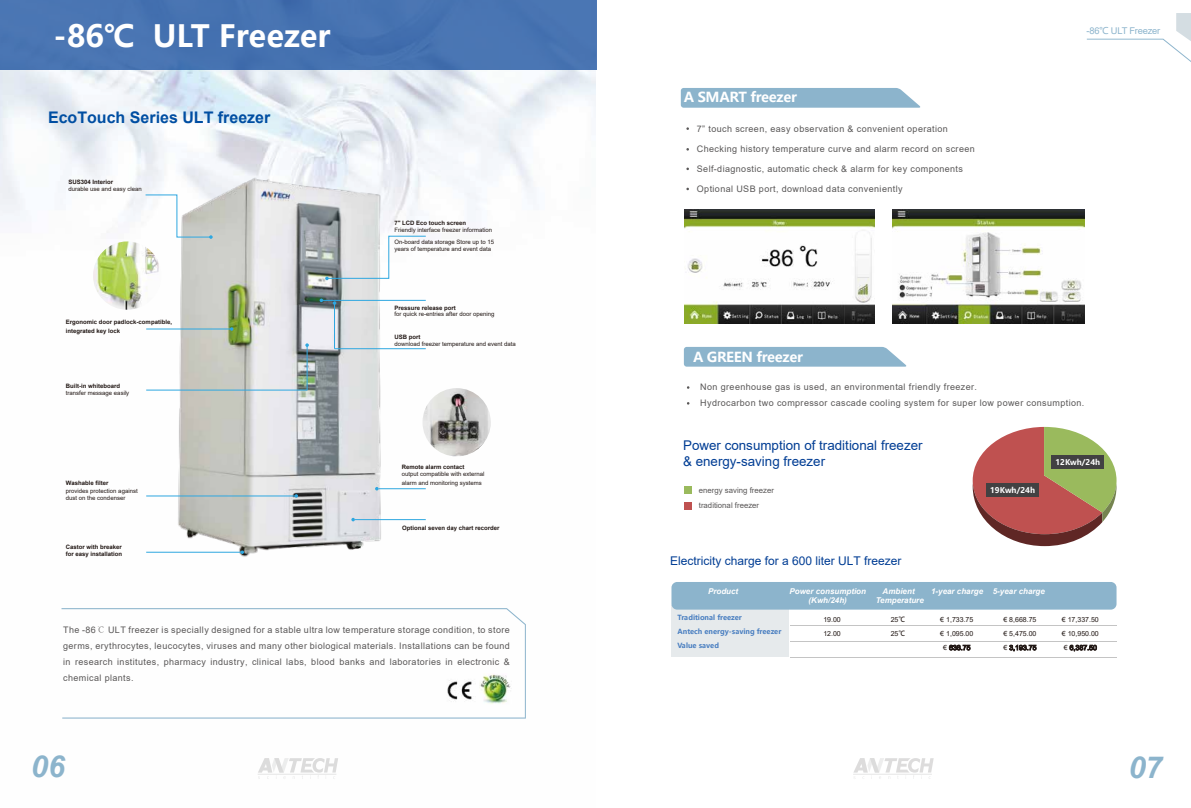
<style>
.page{position:relative;width:1191px;height:808px;background:#fff}
.page>*{position:absolute;margin:0;border:0;box-sizing:border-box;transform-origin:0 0}
.t1{font:700 30.4px "Microsoft Ya Hei";color:#fff}
.t2{font:italic 700 30.2px "Arial";color:#8cb4cc}
.t3{font:700 16px "Arial";color:#004ea2}
.t4{font:700 13.7px "Microsoft Ya Hei";letter-spacing:-.02em;color:#fff}
.t5{font:13.4px/16.1px "Arial";color:#003d94}
.t6{font:12px "Arial";color:#003d94}
.t7{font:9.3px "Arial";letter-spacing:-.02em;color:#8cb4cc}
.t8{font:9px/16px "Arial";letter-spacing:.045em;color:#595757;text-align:justify}
.t9{font:italic 700 8px/9px "Arial";color:#fff;text-align:center}
.t10{font:7.8px/15.5px "Arial";color:#595757}
.t11{font:700 7.8px "Microsoft Ya Hei";color:#fff}
.t12{font:7px/13.9px "Arial";color:#221815}
.t13{font:700 7px/13.9px "Microsoft Ya Hei";color:#477dc0}
.t14{font:6px/11.6px "Arial";color:#221815}
.t15{font:700 6px/8.6px "Arial";color:#221815}
.s1{font-family:"Adobe Song Std";font-weight:300}
.s2{font-family:"Microsoft Ya Hei"}
.s3{font-family:"FZZDXJW GB1 0 G Bpc EUC H"}
</style>
<div class="page">
<img style="left:0;top:69px;width:596px;height:650px">
<img style="left:105px;top:107px;width:330px;height:489px">
<svg style="left:305px;top:343px;width:4px;height:4px"></svg>
<svg style="left:351px;top:518px;width:4px;height:3px"></svg>
<svg style="left:240px;top:550px;width:4px;height:4px"></svg>
<svg style="left:325px;top:236px;width:101px;height:44px"></svg>
<hr style="left:146px;top:329px;width:86px;height:1px;background:#2ea7e0">
<hr style="left:321px;top:300px;width:105px;height:1px;background:#2ea7e0">
<hr style="left:146px;top:390px;width:161px;height:1px;background:#2ea7e0">
<hr style="left:334px;top:348px;width:92px;height:1px;background:#2ea7e0">
<hr style="left:334px;top:304px;width:1px;height:45px;background:#2ea7e0">
<hr style="left:307px;top:345px;width:1px;height:45px;background:#2ea7e0">
<hr style="left:355px;top:519px;width:71px;height:1px;background:#2ea7e0">
<hr style="left:378px;top:488px;width:48px;height:1px;background:#2ea7e0">
<hr style="left:146px;top:552px;width:95px;height:1px;background:#2ea7e0">
<svg style="left:294px;top:494px;width:4px;height:4px"></svg>
<hr style="left:146px;top:496px;width:150px;height:1px;background:#2ea7e0">
<svg style="left:61px;top:608px;width:465px;height:110px"></svg>
<img style="left:442px;top:673px;width:38px;height:31px">
<svg style="left:681px;top:88px;width:239px;height:20px;background:#92b8ce"></svg>
<svg style="left:1086px;top:13px;width:105px;height:49px"></svg>
<svg style="left:684px;top:347px;width:222px;height:20px;background:#92b8cf"></svg>
<img style="left:480px;top:673px;width:31px;height:31px">
<svg style="left:258px;top:758px;width:80px;height:21px"></svg>
<svg style="left:853px;top:758px;width:80px;height:21px"></svg>
<svg style="left:145px;top:194px;width:68px;height:45px"></svg>
<svg style="left:972px;top:427px;width:144px;height:119px"></svg>
<div style="left:986px;top:483px;width:52px;height:14px;background:#424142"></div>
<div style="left:1051px;top:455px;width:53px;height:14px;background:#424142"></div>
<div style="left:684px;top:487px;width:7px;height:7px;background:#9aba5d"></div>
<div style="left:684px;top:503px;width:7px;height:7px;background:#bf5150"></div>
<div style="left:671px;top:606px;width:117px;height:51px;background:#e6eaec"></div>
<div style="left:671px;top:582px;width:445px;height:28px;background:#8cb4cc;border-radius:6px"></div>
<hr style="left:790px;top:625px;width:326px;height:1px;background:#c4c4c4">
<hr style="left:790px;top:641px;width:326px;height:1px;background:#c4c4c4">
<hr style="left:790px;top:657px;width:326px;height:1px;background:#c4c4c4">
<svg style="left:949px;top:644px;width:21px;height:6px"></svg>
<svg style="left:1009px;top:644px;width:27px;height:7px"></svg>
<svg style="left:1069px;top:644px;width:27px;height:7px"></svg>
<img style="left:93px;top:241px;width:68px;height:69px;border-radius:34px">
<img style="left:422px;top:388px;width:69px;height:68px;border-radius:34px">
<img style="left:684px;top:210px;width:190px;height:113px">
<img style="left:892px;top:209px;width:192px;height:115px">
<div style="left:0;top:0;width:596px;height:69px;background:#4874b2"></div>
<h1 class="t1" style="left:53px;top:15px;width:278px">-86℃ ULT Freezer</h1>
<h3 class="t3" style="left:48px;top:106px;width:224px">EcoTouch Series ULT freezer</h3>
<p class="t15" style="left:68px;top:178px;width:46px">SUS304 Interior</p>
<p class="t14" style="left:68px;top:183px;width:75px">durable use and easy clean</p>
<p class="t15" style="left:66px;top:318px;width:108px">Ergonomic door padlock-compatible, integrated key lock</p>
<p class="t15" style="left:66px;top:382px;width:56px">Built-in whiteboard</p>
<p class="t14" style="left:66px;top:387px;width:65px">transfer message easily</p>
<p class="t15" style="left:394px;top:219px;width:73px">7" LCD Eco touch screen</p>
<p class="t14" style="left:394px;top:224px;width:101px">Friendly interface freezer information<br>On-board data storage Store up to 15</p>
<p class="t14" style="left:394px;top:243px;width:98px">years of temperature and event data</p>
<p class="t15" style="left:394px;top:303px;width:63px">Pressure release port</p>
<p class="t14" style="left:394px;top:308px;width:102px">for quick re-entries after door opening</p>
<p class="t15" style="left:394px;top:333px;width:27px">USB port</p>
<p class="t14" style="left:394px;top:338px;width:123px">download freezer temperature and event data</p>
<p class="t15" style="left:402px;top:462px;width:64px">Remote alarm contact</p>
<p class="t14" style="left:402px;top:468px;width:84px">output compatible with external</p>
<p class="t15" style="left:66px;top:479px;width:44px">Washable filter</p>
<p class="t14" style="left:402px;top:477px;width:82px">alarm and monitoring systems</p>
<p class="t14" style="left:66px;top:487px;width:73px;line-height:7.2px">provides protection against dust on the condenser</p>
<p class="t15" style="left:66px;top:543px;width:58px;line-height:7.2px">Castor with breaker for easy installation</p>
<p class="t15" style="left:402px;top:523px;width:99px">Optional seven day chart recorder</p>
<p class="t8" style="left:63px;top:622px;width:448px">The -86<span class="s1">℃</span> ULT freezer is specially designed for a stable ultra low temperature storage condition, to store germs, erythrocytes, leucocytes, viruses and many other biological materials. Installations can be found in research institutes, pharmacy industry, clinical labs, blood banks and laboratories in electronic &amp; chemical plants.</p>
<h3 class="t4" style="left:684px;top:88px;width:114px">A SMART freezer</h3>
<p class="t8" style="left:697px;top:121px;width:252px">7” touch screen, easy observation &amp; convenient operation</p>
<p class="t8" style="left:697px;top:141px;width:279px">Checking history temperature curve and alarm record on screen</p>
<p class="t8" style="left:697px;top:161px;width:268px">Self-diagnostic, automatic check &amp; alarm for key components</p>
<p class="t8" style="left:697px;top:181px;width:207px">Optional USB port, download data conveniently</p>
<p class="t7" style="left:1086px;top:24px;width:75px">-86<span class="s2">℃</span> ULT Freezer</p>
<h3 class="t4" style="left:693px;top:348px;width:111px">A GREEN freezer</h3>
<p class="t8" style="left:700px;top:378px;width:385px">Non greenhouse gas is used, an environmental friendly freezer.<br>Hydrocarbon two compressor cascade cooling system for super low power consumption.</p>
<h3 class="t5" style="left:683px;top:437px;width:241px">Power consumption of traditional freezer &amp; energy-saving freezer</h3>
<p class="t10" style="left:699px;top:482px;width:77px">energy saving freezer traditional freezer</p>
<h3 class="t6" style="left:670px;top:553px;width:233px">Electricity charge for a 600 liter ULT freezer</h3>
<p class="t11" style="left:990px;top:485px;width:46px">19Kwh/24h</p>
<p class="t11" style="left:1055px;top:457px;width:46px">12Kwh/24h</p>
<p class="t9" style="left:708px;top:587px;width:32px">Product</p>
<p class="t9" style="left:789px;top:587px;width:78px">Power consumption (Kwh/24h)</p>
<p class="t9" style="left:875px;top:587px;width:50px">Ambient<br>Temperature</p>
<p class="t9" style="left:931px;top:587px;width:115px">1-year charge 5-year charge</p>
<p class="t13" style="left:677px;top:611px;width:105px">Traditional freezer<br>Antech energy-saving freezer<br>Value saved</p>
<p class="t12" style="left:823px;top:613px;width:19px">19.00<br>12.00</p>
<p class="t12" style="left:890px;top:613px;width:16px">25<span class="s3">℃<br></span>25<span class="s3">℃</span></p>
<p class="t12" style="left:940px;top:613px;width:35px">€ 1,733.75 € 1,095.00</p>
<p class="t12" style="left:1003px;top:613px;width:35px;text-align:justify">€ 8,668.75 € 5,475.00 € 3,193.75</p>
<p class="t12" style="left:1061px;top:613px;width:38px;text-align:justify">€ 17,337.50 € 10,950.00 € 6,387.50</p>
<h2 class="t2" style="left:31px;top:746px;width:35px">06</h2>
<h2 class="t2" style="left:1128px;top:748px;width:35px">07</h2>
</div>
